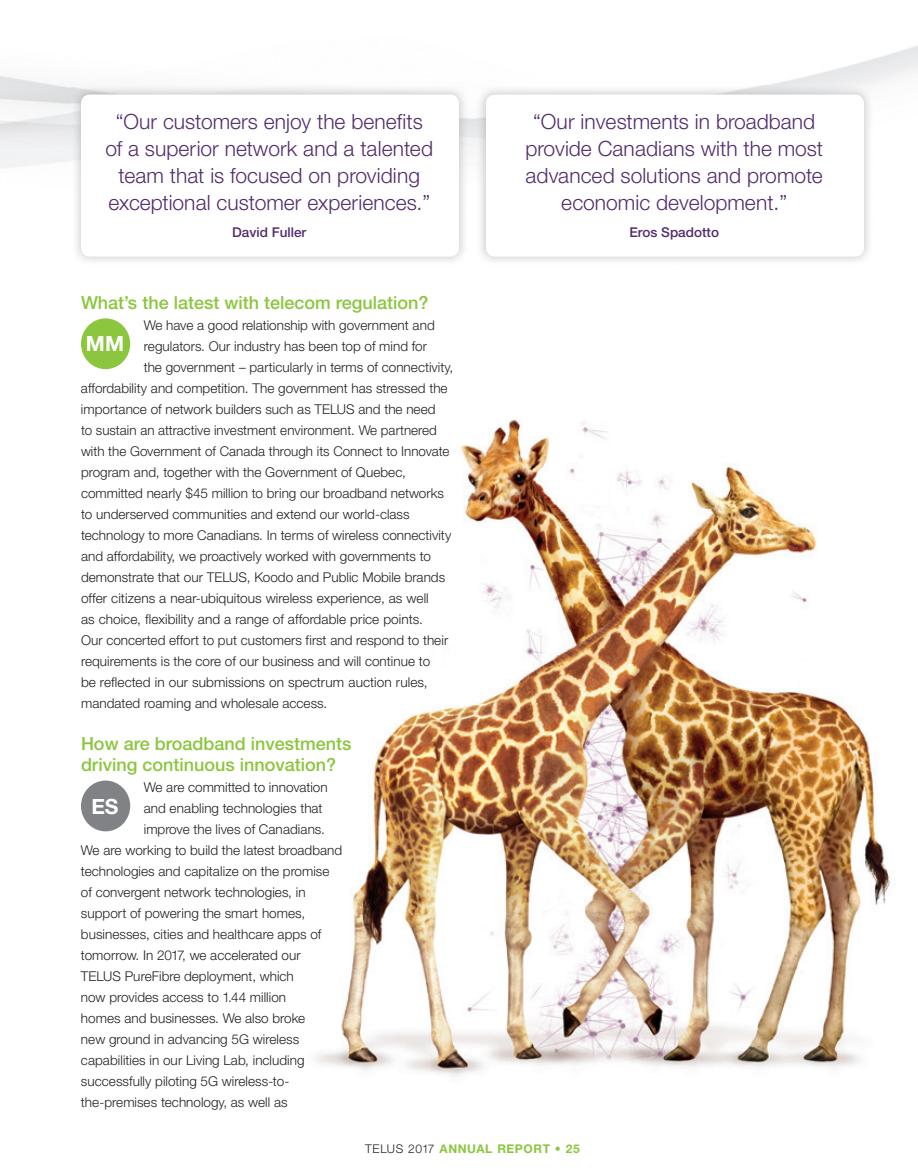
<style>
.page{position:relative;width:918px;height:1175px;background:#fff}
.page>*{position:absolute;margin:0;border:0;box-sizing:border-box;transform-origin:0 0}
.t1{font:300 21px/27px "Helve TELUS";color:#512c6c;text-align:center}
.t2{font:700 21px "Helve TELUS";color:#fff}
.t3{font:500 18px/21px "Helve TELUS";color:#8bc63e}
.t4{font:300 13.5px "Helve TELUS";color:#231f20}
.t5{font:500 13.5px "Helve TELUS";color:#512c6c}
.t6{font:700 12px "Helve TELUS";letter-spacing:.05em;color:#8bc63e}
.s1{font-weight:300;color:#231f20}
</style>
<div class="page">
<img style="left:315px;top:419px;width:576px;height:658px">
<div style="left:486px;top:94px;width:378px;height:162px;background:#fff;border-radius:9px"></div>
<div style="left:81px;top:94px;width:378px;height:162px;background:#fff;border-radius:9px"></div>
<div style="left:81px;top:318px;width:49px;height:51px;background:#8bc63e;border-radius:50%"></div>
<div style="left:81px;top:780px;width:49px;height:51px;background:#808285;border-radius:50%"></div>
<h1 class="t1" style="left:105px;top:110px;width:329px">“Our customers enjoy the benefits of a superior network and a talented team that is focused on providing exceptional customer experiences.”</h1>
<p class="t5" style="left:232px;top:227px;width:76px">David Fuller</p>
<h2 class="t3" style="left:81px;top:294px;width:349px">What’s the latest with telecom regulation?</h2>
<h1 class="t2" style="left:86px;top:336px;width:40px">MM</h1>
<p class="t4" style="left:144px;top:320px;width:293px">We have a good relationship with government and</p>
<p class="t4" style="left:144px;top:341px;width:285px">regulators. Our industry has been top of mind for</p>
<p class="t4" style="left:144px;top:362px;width:311px">the government – particularly in terms of connectivity,</p>
<p class="t4" style="left:81px;top:383px;width:368px">affordability and competition. The government has stressed the</p>
<p class="t4" style="left:81px;top:404px;width:356px">importance of network builders such as TELUS and the need</p>
<p class="t4" style="left:81px;top:425px;width:357px">to sustain an attractive investment environment. We partnered</p>
<p class="t4" style="left:81px;top:446px;width:370px">with the Government of Canada through its Connect to Innovate</p>
<p class="t4" style="left:81px;top:467px;width:327px">program and, together with the Government of Quebec,</p>
<p class="t4" style="left:81px;top:488px;width:365px">committed nearly $45 million to bring our broadband networks</p>
<p class="t4" style="left:81px;top:509px;width:330px">to underserved communities and extend our world-class</p>
<p class="t4" style="left:81px;top:530px;width:372px">technology to more Canadians. In terms of wireless connectivity</p>
<p class="t4" style="left:81px;top:551px;width:352px">and affordability, we proactively worked with governments to</p>
<p class="t4" style="left:81px;top:572px;width:366px">demonstrate that our TELUS, Koodo and Public Mobile brands</p>
<p class="t4" style="left:81px;top:593px;width:349px">offer citizens a near-ubiquitous wireless experience, as well</p>
<p class="t4" style="left:81px;top:614px;width:343px">as choice, flexibility and a range of affordable price points.</p>
<p class="t4" style="left:81px;top:635px;width:369px">Our concerted effort to put customers first and respond to their</p>
<p class="t4" style="left:81px;top:656px;width:351px">requirements is the core of our business and will continue to</p>
<p class="t4" style="left:81px;top:677px;width:348px">be reflected in our submissions on spectrum auction rules,</p>
<p class="t4" style="left:81px;top:698px;width:248px">mandated roaming and wholesale access.</p>
<h2 class="t3" style="left:81px;top:735px;width:272px">How are broadband investments driving continuous innovation?</h2>
<h1 class="t2" style="left:91px;top:798px;width:29px">ES</h1>
<p class="t4" style="left:144px;top:782px;width:186px">We are committed to innovation</p>
<p class="t4" style="left:144px;top:803px;width:180px">and enabling technologies that</p>
<p class="t4" style="left:144px;top:824px;width:183px">improve the lives of Canadians.</p>
<p class="t4" style="left:81px;top:845px;width:263px">We are working to build the latest broadband</p>
<p class="t4" style="left:81px;top:866px;width:250px">technologies and capitalize on the promise</p>
<p class="t4" style="left:81px;top:887px;width:226px">of convergent network technologies, in</p>
<p class="t4" style="left:81px;top:908px;width:226px">support of powering the smart homes,</p>
<p class="t4" style="left:81px;top:929px;width:242px">businesses, cities and healthcare apps of</p>
<p class="t4" style="left:81px;top:950px;width:221px">tomorrow. In 2017, we accelerated our</p>
<p class="t4" style="left:81px;top:971px;width:214px">TELUS PureFibre deployment, which</p>
<p class="t4" style="left:81px;top:992px;width:207px">now provides access to 1.44 million</p>
<p class="t4" style="left:81px;top:1013px;width:226px">homes and businesses. We also broke</p>
<p class="t4" style="left:81px;top:1034px;width:220px">new ground in advancing 5G wireless</p>
<p class="t4" style="left:81px;top:1055px;width:225px">capabilities in our Living Lab, including</p>
<p class="t4" style="left:81px;top:1076px;width:210px">successfully piloting 5G wireless-to-</p>
<p class="t4" style="left:81px;top:1097px;width:208px">the-premises technology, as well as</p>
<h1 class="t1" style="left:525px;top:110px;width:299px">“Our investments in broadband provide Canadians with the most advanced solutions and promote economic development.”</h1>
<p class="t5" style="left:629px;top:227px;width:91px">Eros Spadotto</p>
<p class="t6" style="left:365px;top:1144px;width:216px"><span class="s1">TELUS 2017</span> ANNUAL REPORT • 25</p>
</div>
